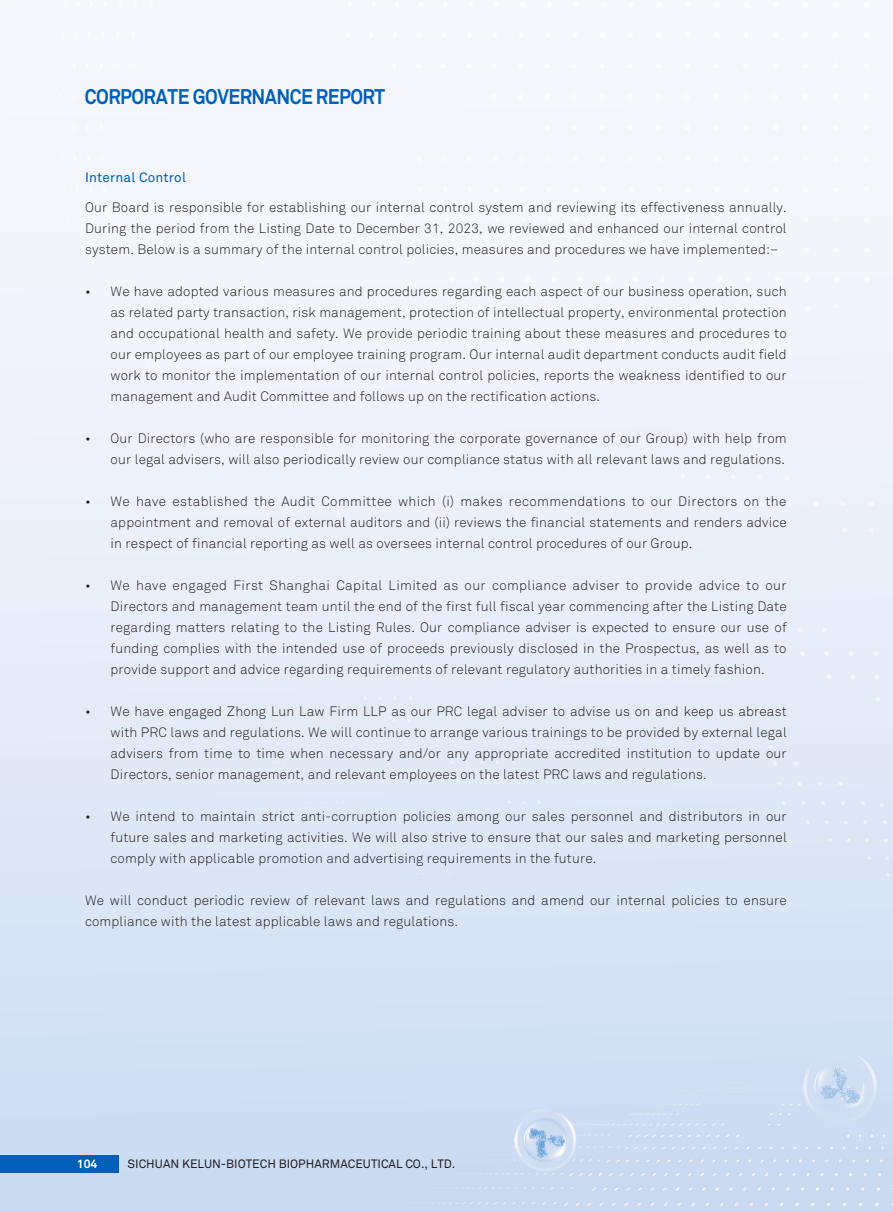
<style>
.page{position:relative;width:893px;height:1212px;background:#fff}
.page>*{position:absolute;margin:0;border:0;box-sizing:border-box;transform-origin:0 0}
.t1{font:700 21px "Akkurat Pro";letter-spacing:-.03em;color:#005fb9;scale:.9 1}
.t2{font:13.5px/21px "Akkurat Light Pro";letter-spacing:.01em;color:#231f20;text-align:justify}
.t3{font:13.5px "Akkurat Pro";letter-spacing:.015em;color:#005fb9}
.t4{font:12px "Akkurat Pro";color:#231f20}
.t5{font:700 12px "Akkurat Pro";color:#fff}
</style>
<div class="page">
<img style="left:0;top:3px;width:893px;height:1209px">
<div style="left:0;top:1155px;width:119px;height:18px;background:#005fb9"></div>
<h1 class="t1" style="left:85px;top:83px;width:335px">CORPORATE GOVERNANCE REPORT</h1>
<p class="t3" style="left:85px;top:170px;width:102px">Internal Control</p>
<p class="t2" style="left:85px;top:197px;width:703px">Our Board is responsible for establishing our internal control system and reviewing its effectiveness annually.<br>During the period from the Listing Date to December 31, 2023, we reviewed and enhanced our internal control system. Below is a summary of the internal control policies, measures and procedures we have implemented:–</p>
<p class="t2" style="left:111px;top:281px;width:678px;text-indent:-26px">• We have adopted various measures and procedures regarding each aspect of our business operation, such as related party transaction, risk management, protection of intellectual property, environmental protection and occupational health and safety. We provide periodic training about these measures and procedures to our employees as part of our employee training program. Our internal audit department conducts audit field work to monitor the implementation of our internal control policies, reports the weakness identified to our management and Audit Committee and follows up on the rectification actions.</p>
<p class="t2" style="left:85px;top:428px;width:703px;text-align:right">• Our Directors (who are responsible for monitoring the corporate governance of our Group) with help from our legal advisers, will also periodically review our compliance status with all relevant laws and regulations.</p>
<p class="t2" style="left:111px;top:491px;width:678px;text-indent:-26px">• We have established the Audit Committee which (i) makes recommendations to our Directors on the appointment and removal of external auditors and (ii) reviews the financial statements and renders advice in respect of financial reporting as well as oversees internal control procedures of our Group.</p>
<p class="t2" style="left:111px;top:575px;width:678px;text-indent:-26px">• We have engaged First Shanghai Capital Limited as our compliance adviser to provide advice to our Directors and management team until the end of the first full fiscal year commencing after the Listing Date regarding matters relating to the Listing Rules. Our compliance adviser is expected to ensure our use of funding complies with the intended use of proceeds previously disclosed in the Prospectus, as well as to provide support and advice regarding requirements of relevant regulatory authorities in a timely fashion.</p>
<p class="t2" style="left:111px;top:701px;width:678px;text-indent:-26px">• We have engaged Zhong Lun Law Firm LLP as our PRC legal adviser to advise us on and keep us abreast with PRC laws and regulations. We will continue to arrange various trainings to be provided by external legal advisers from time to time when necessary and/or any appropriate accredited institution to update our Directors, senior management, and relevant employees on the latest PRC laws and regulations.</p>
<p class="t2" style="left:111px;top:806px;width:678px;text-indent:-26px">• We intend to maintain strict anti-corruption policies among our sales personnel and distributors in our future sales and marketing activities. We will also strive to ensure that our sales and marketing personnel comply with applicable promotion and advertising requirements in the future.</p>
<p class="t2" style="left:85px;top:890px;width:703px">We will conduct periodic review of relevant laws and regulations and amend our internal policies to ensure compliance with the latest applicable laws and regulations.</p>
<p class="t5" style="left:77px;top:1156px;width:22px">104</p>
<p class="t4" style="left:128px;top:1157px;width:329px">SICHUAN KELUN-BIOTECH BIOPHARMACEUTICAL CO., LTD.</p>
</div>
